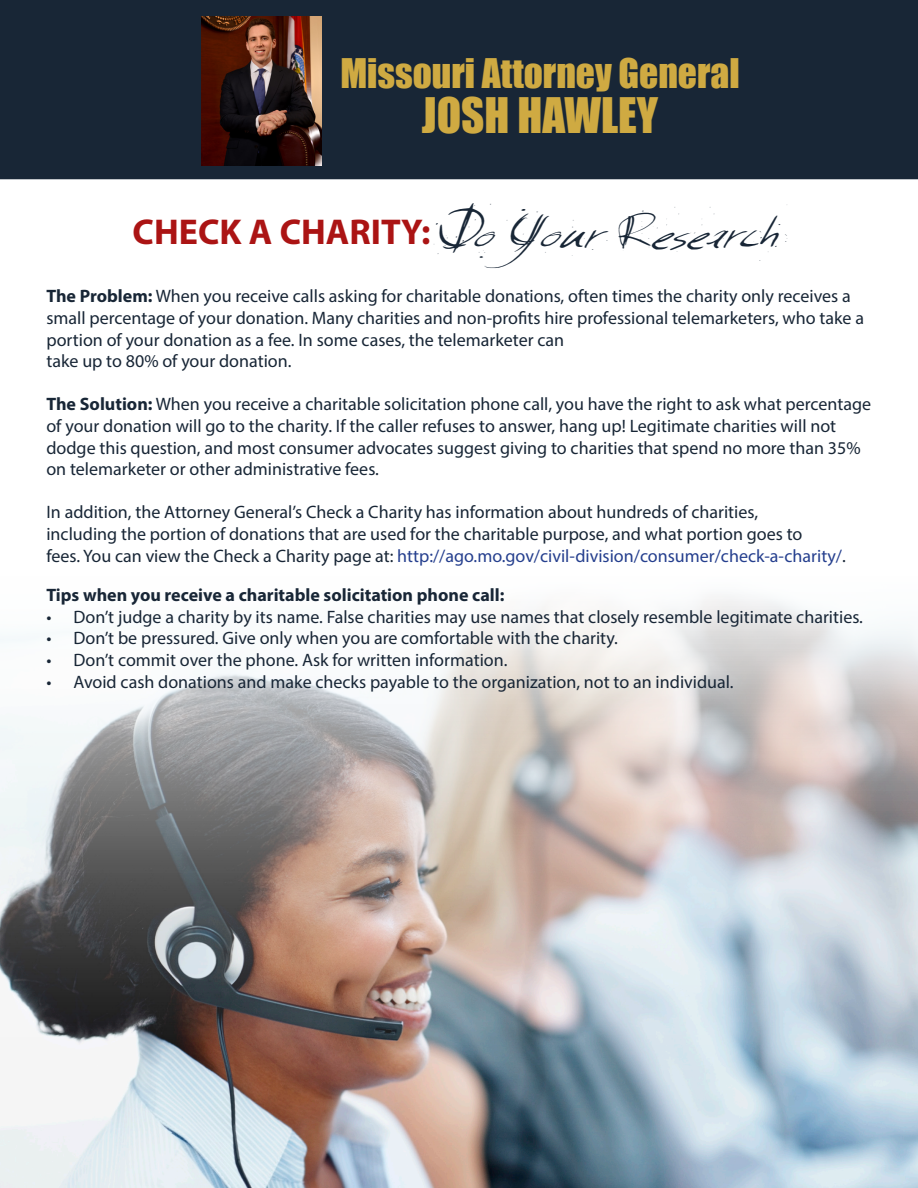
<style>
.page{position:relative;width:918px;height:1188px;background:#fff}
.page>*{position:absolute;margin:0;border:0;box-sizing:border-box;transform-origin:0 0}
.t1{font:45px "Impact";color:#cfaa42}
.t2{font:37.5px "Impact";color:#cfaa42}
.t3{font:700 36px "Myriad Pro";color:#ab1414}
.t4{font:18px/21.6px "Myriad Pro";color:#182636}
.t5{font:700 18px "Myriad Pro";color:#182636}
.s1{font-family:"Sunday Monday";font-weight:400;font-size:27px;color:#182636}
.s2{font-weight:700}
.s3{color:#253f8e}
</style>
<div class="page">
<div style="left:0;top:0;width:918px;height:179px;background:#182636"></div>
<img style="left:202px;top:16px;width:119px;height:149px">
<img style="left:0;top:596px;width:918px;height:592px">
<h2 class="t2" style="left:340px;top:44px;width:401px">Missouri Attorney General</h2>
<h1 class="t1" style="left:422px;top:81px;width:238px">JOSH HAWLEY</h1>
<p class="t3" style="left:133px;top:209px;width:647px">CHECK A CHARITY: <span class="s1">Do Your Research</span></p>
<p class="t4" style="left:46px;top:285px;width:819px"><span class="s2">The Problem:</span> When you receive calls asking for charitable donations, often times the charity only receives a small percentage of your donation. Many charities and non-profits hire professional telemarketers, who take a portion of your donation as a fee. In some cases, the telemarketer can<br>take up to 80% of your donation.</p>
<p class="t4" style="left:46px;top:393px;width:826px"><span class="s2">The Solution:</span> When you receive a charitable solicitation phone call, you have the right to ask what percentage of your donation will go to the charity. If the caller refuses to answer, hang up! Legitimate charities will not dodge this question, and most consumer advocates suggest giving to charities that spend no more than 35% on telemarketer or other administrative fees.</p>
<p class="t4" style="left:46px;top:501px;width:801px">In addition, the Attorney General’s Check a Charity has information about hundreds of charities,<br>including the portion of donations that are used for the charitable purpose, and what portion goes to<br>fees. You can view the Check a Charity page at: <span class="s3">http://ago.mo.gov/civil-division/consumer/check-a-charity/</span>.</p>
<p class="t5" style="left:46px;top:583px;width:460px">Tips when you receive a charitable solicitation phone call:</p>
<p class="t4" style="left:46px;top:606px;width:818px">• Don’t judge a charity by its name. False charities may use names that closely resemble legitimate charities.</p>
<p class="t4" style="left:46px;top:627px;width:573px">• Don’t be pressured. Give only when you are comfortable with the charity.</p>
<p class="t4" style="left:46px;top:649px;width:463px">• Don’t commit over the phone. Ask for written information.</p>
<p class="t4" style="left:46px;top:670px;width:689px">• Avoid cash donations and make checks payable to the organization, not to an individual.</p>
</div>
